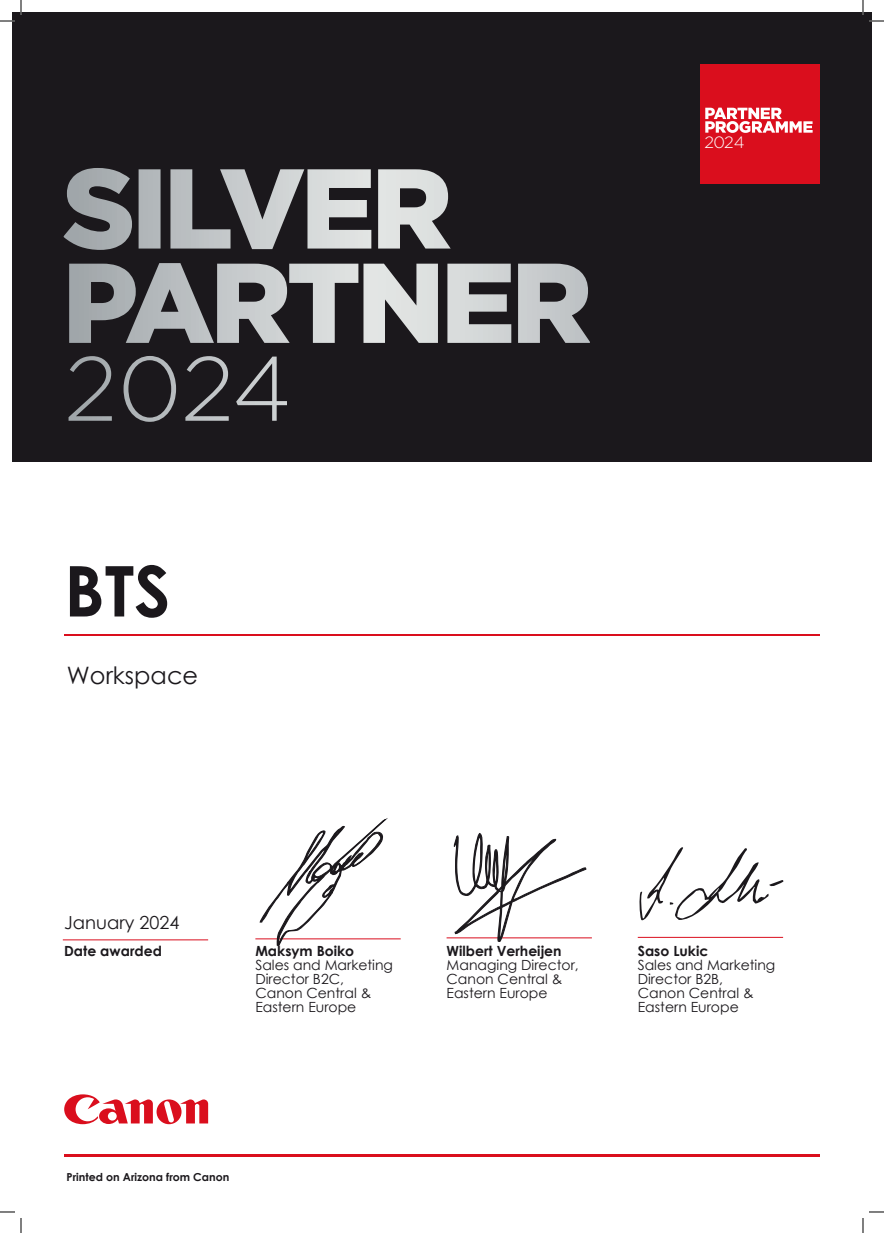
<style>
.page{position:relative;width:884px;height:1233px;background:#fff}
.page>*{position:absolute;margin:0;border:0;box-sizing:border-box;transform-origin:0 0}
.t1{font:700 70px "Century Gothic";color:#1b181c}
.t2{font:24px "Century Gothic";color:#1b181c}
.t3{font:18px "Century Gothic";color:#1b181c}
.t4{font:300 16.4px "Gotham";color:#fff}
.t5{font:14px "Century Gothic";color:#1b181c}
.t6{font:700 14px "Century Gothic";color:#1b181c}
.t7{font:700 11px "Century Gothic";color:#1b181c}
</style>
<div class="page">
<div style="left:12px;top:12px;width:859px;height:450px;background:#1b181c"></div>
<hr style="left:63px;top:939px;width:145px;height:1px;background:#da0e1d">
<hr style="left:255px;top:938px;width:146px;height:1px;background:#da0e1d">
<hr style="left:447px;top:937px;width:145px;height:1px;background:#da0e1d">
<hr style="left:638px;top:937px;width:145px;height:1px;background:#da0e1d">
<svg style="left:700px;top:64px;width:120px;height:119px;background:#dd2431"></svg>
<hr style="left:64px;top:634px;width:756px;height:1px;background:#da0e1d">
<svg style="left:64px;top:1094px;width:144px;height:30px"></svg>
<hr style="left:64px;top:1154px;width:756px;height:3px;background:#da0e1d">
<svg style="left:639px;top:847px;width:145px;height:73px"></svg>
<svg style="left:453px;top:833px;width:134px;height:109px"></svg>
<svg style="left:259px;top:818px;width:128px;height:128px"></svg>
<svg style="left:63px;top:168px;width:527px;height:175px"></svg>
<svg style="left:0;top:1211px;width:15px;height:1px"></svg>
<svg style="left:869px;top:1211px;width:15px;height:1px"></svg>
<svg style="left:0;top:0;width:22px;height:22px"></svg>
<svg style="left:20px;top:1218px;width:2px;height:15px"></svg>
<svg style="left:862px;top:0;width:22px;height:22px"></svg>
<svg style="left:862px;top:1218px;width:2px;height:15px"></svg>
<p class="t4" style="left:705px;top:132px;width:42px">2024</p>
<p class="t1" style="left:64px;top:538px;width:108px">BTS</p>
<p class="t2" style="left:67px;top:658px;width:133px">Workspace</p>
<p class="t3" style="left:64px;top:909px;width:117px">January 2024</p>
<p class="t6" style="left:64px;top:940px;width:99px">Date awarded</p>
<p class="t6" style="left:255px;top:940px;width:100px">Maksym Boiko</p>
<p class="t5" style="left:255px;top:955px;width:139px">Sales and Marketing</p>
<p class="t5" style="left:255px;top:969px;width:90px">Director B2C,</p>
<p class="t5" style="left:255px;top:983px;width:117px">Canon Central &amp;</p>
<p class="t5" style="left:255px;top:997px;width:103px">Eastern Europe</p>
<p class="t6" style="left:447px;top:940px;width:117px">Wilbert Verheijen</p>
<p class="t5" style="left:447px;top:955px;width:134px">Managing Director,</p>
<p class="t5" style="left:447px;top:969px;width:117px">Canon Central &amp;</p>
<p class="t5" style="left:447px;top:983px;width:103px">Eastern Europe</p>
<p class="t6" style="left:638px;top:940px;width:72px">Saso Lukic</p>
<p class="t5" style="left:638px;top:955px;width:139px">Sales and Marketing</p>
<p class="t5" style="left:638px;top:969px;width:87px">Director B2B,</p>
<p class="t5" style="left:638px;top:983px;width:117px">Canon Central &amp;</p>
<p class="t5" style="left:638px;top:997px;width:103px">Eastern Europe</p>
<p class="t7" style="left:67px;top:1168px;width:164px">Printed on Arizona from Canon</p>
</div>
